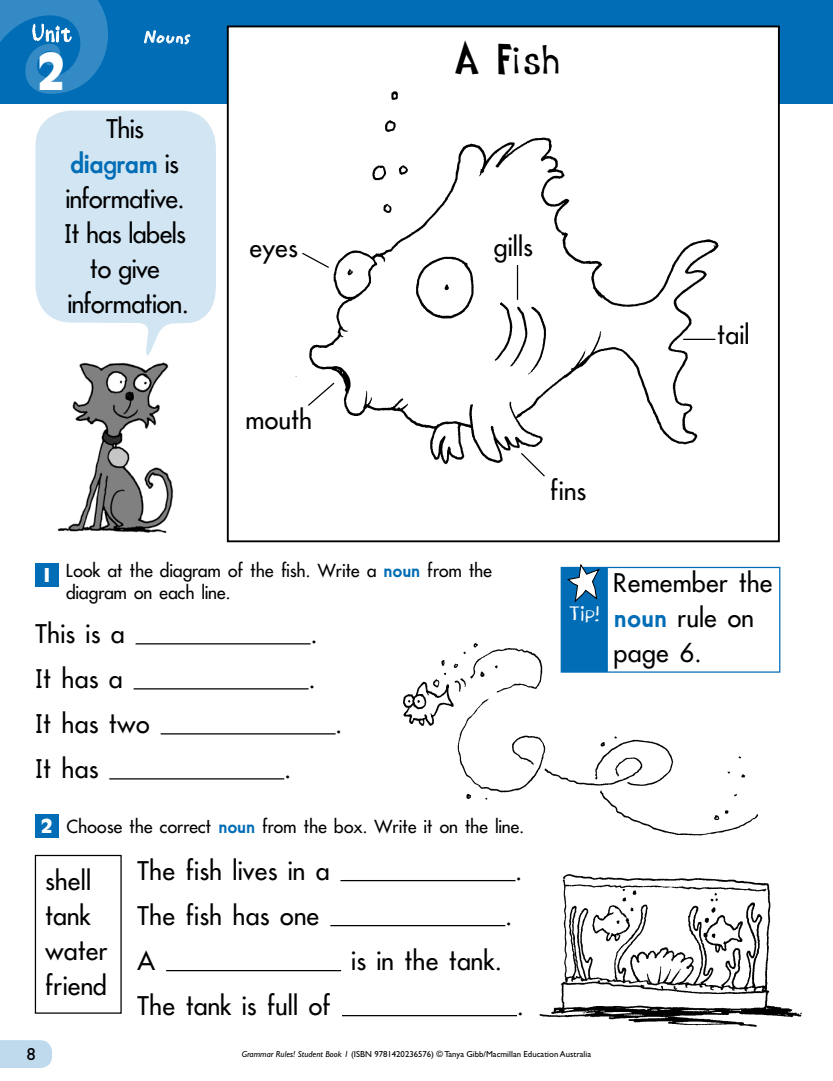
<style>
.page{position:relative;width:833px;height:1081px;background:#fff}
.page>*{position:absolute;margin:0;border:0;box-sizing:border-box;transform-origin:0 0}
.t1{font:900 49.5px "Antique Olive";color:#fff;scale:.91 1}
.t2{font:700 41.25px "Linotype Tapeside";color:#000}
.t3{font:25px/35px "Futura JUNIORSP";letter-spacing:.03em;color:#000}
.t4{font:25px/35px "Futura JUNIORSP";color:#000;text-align:center}
.t5{font:20px "Drawzing";letter-spacing:.03em;color:#fff}
.t6{font:900 18.88px "Antique Olive";color:#fff}
.t7{font:17.5px/22.5px "Futura JUNIORSP";letter-spacing:.02em;color:#000}
.t8{font:17.5px "Zemke Hand ITC";letter-spacing:.02em;color:#fff}
.t9{font:17.5px "Gill Sans CE";color:#000}
.t10{font:8.75px "Gill Sans CE";color:#000}
.s1{font-size:25px}
.s2{font-weight:700;color:#006db6}
.s3{font-family:"Antique Olive";font-weight:900;font-size:18.88px;color:#fff}
.s4{font-style:italic}
</style>
<div class="page">
<svg style="left:0;top:1040px;width:52px;height:28px"></svg>
<div style="left:0;top:0;width:833px;height:104px;background:#006db6"></div>
<svg style="left:144px;top:30px;width:46px;height:14px"></svg>
<img style="left:388px;top:613px;width:414px;height:414px">
<img style="left:57px;top:369px;width:117px;height:165px">
<svg style="left:35px;top:110px;width:181px;height:259px"></svg>
<div style="left:228px;top:26px;width:551px;height:515px;background:#fff"></div>
<div style="left:227px;top:26px;width:553px;height:516px;border:2px solid #000"></div>
<div style="left:560px;top:567px;width:220px;height:106px;border:1px solid #006db6"></div>
<div style="left:561px;top:567px;width:46px;height:105px;background:#006db6"></div>
<svg style="left:566px;top:563px;width:34px;height:40px"></svg>
<div style="left:35px;top:563px;width:24px;height:23px;background:#006db6"></div>
<hr style="left:136px;top:643px;width:174px;height:1px;background:#000">
<hr style="left:134px;top:688px;width:174px;height:1px;background:#000">
<hr style="left:161px;top:733px;width:175px;height:1px;background:#000">
<hr style="left:109px;top:778px;width:175px;height:1px;background:#000">
<div style="left:35px;top:814px;width:24px;height:24px;background:#006db6"></div>
<hr style="left:340px;top:880px;width:175px;height:1px;background:#000">
<hr style="left:330px;top:925px;width:175px;height:1px;background:#000">
<hr style="left:166px;top:970px;width:175px;height:1px;background:#000">
<hr style="left:342px;top:1015px;width:175px;height:1px;background:#000">
<div style="left:35px;top:855px;width:87px;height:158px;border:1px solid #000"></div>
<img style="left:295px;top:91px;width:424px;height:374px">
<svg style="left:301px;top:251px;width:29px;height:18px"></svg>
<hr style="left:517px;top:265px;width:1px;height:35px;background:#000">
<hr style="left:683px;top:339px;width:32px;height:1px;background:#000">
<svg style="left:519px;top:451px;width:27px;height:26px"></svg>
<svg style="left:306px;top:381px;width:30px;height:26px"></svg>
<svg style="left:32px;top:23px;width:40px;height:20px"></svg>
<p class="t5" style="left:32px;top:22px;width:41px"><span class="s1">U</span>nit</p>
<p class="t8" style="left:144px;top:24px;width:48px">Nouns</p>
<h1 class="t1" style="left:38px;top:42px;width:32px">2</h1>
<p class="t4" style="left:64px;top:112px;width:126px">This <span class="s2">diagram</span> is informative.<br>It has labels to give information.</p>
<p class="t3" style="left:250px;top:230px;width:49px">eyes</p>
<h2 class="t2" style="left:454px;top:28px;width:107px">A Fish</h2>
<p class="t3" style="left:494px;top:230px;width:40px">gills</p>
<p class="t3" style="left:717px;top:317px;width:33px">tail</p>
<p class="t3" style="left:246px;top:402px;width:68px">mouth</p>
<p class="t3" style="left:550px;top:473px;width:37px">fins</p>
<p class="t7" style="left:66px;top:559px;width:427px">Look at the diagram of the fish. Write a <span class="s2">noun</span> from the diagram on each line.</p>
<p class="t6" style="left:44px;top:563px;width:8px">I</p>
<p class="t3" style="left:35px;top:616px;width:91px">This is a</p>
<p class="t3" style="left:311px;top:616px;width:8px">.</p>
<p class="t3" style="left:35px;top:661px;width:89px">It has a</p>
<p class="t3" style="left:35px;top:706px;width:116px">It has two</p>
<p class="t3" style="left:309px;top:661px;width:8px">.</p>
<p class="t3" style="left:336px;top:706px;width:8px">.</p>
<p class="t3" style="left:35px;top:751px;width:64px">It has</p>
<p class="t3" style="left:284px;top:751px;width:8px">.</p>
<p class="t7" style="left:41px;top:815px;width:484px"><span class="s3">2</span> Choose the correct <span class="s2">noun</span> from the box. Write it on the line.</p>
<p class="t3" style="left:137px;top:853px;width:193px">The fish lives in a</p>
<p class="t3" style="left:515px;top:853px;width:8px">.</p>
<p class="t3" style="left:137px;top:898px;width:183px">The fish has one</p>
<p class="t3" style="left:505px;top:898px;width:8px">.</p>
<p class="t3" style="left:137px;top:943px;width:19px">A</p>
<p class="t3" style="left:351px;top:943px;width:151px">is in the tank.</p>
<p class="t3" style="left:137px;top:988px;width:195px">The tank is full of</p>
<p class="t3" style="left:517px;top:988px;width:8px">.</p>
<p class="t3" style="left:45px;top:863px;width:64px">shell tank water friend</p>
<p class="t5" style="left:569px;top:600px;width:32px">Tip!</p>
<p class="t9" style="left:27px;top:1044px;width:10px">8</p>
<p class="t10" style="left:242px;top:1049px;width:351px"><span class="s4">Grammar Rules! Student Book 1</span> (ISBN 9781420236576) © Tanya Gibb/Macmillan Education Australia</p>
<p class="t3" style="left:614px;top:565px;width:160px">Remember the <span class="s2">noun</span> rule on page 6.</p>
</div>
